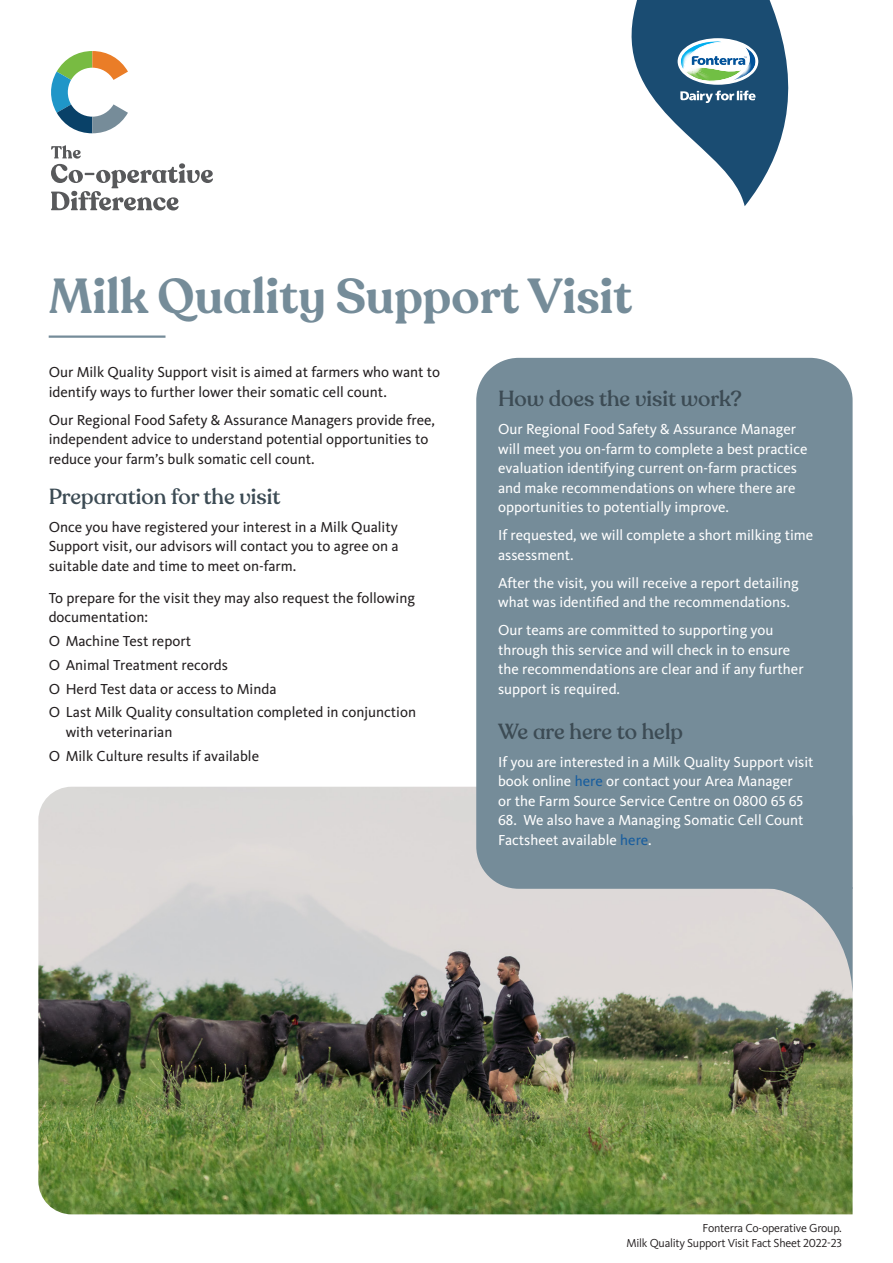
<style>
.page{position:relative;width:893px;height:1263px;background:#fff}
.page>*{position:absolute;margin:0;border:0;box-sizing:border-box;transform-origin:0 0}
.t1{font:600 48.6px "Recoleta Alt";color:#758c99}
.SB__Pull_Quote_-_Gre{font:500 21.6px "Recoleta Alt";color:#3c4b54}
.SB__Case_Study_-_Bod{font:500 21.6px "Recoleta Alt";color:#3c4b54}
.SB__Pull_Quote_-_Gre-2{font:15px/19.5px "Kievit Pro";color:#fff}
.SB__Pull_Quote_-_Gre-3{font:15px/19.5px "Kievit Pro";color:#231f20}
.SB__Case_Study_-_Bod-2{font:15px/19.5px "Kievit Pro";color:#231f20;text-align:justify}
.t2{font:12px/15px "Kievit Pro";letter-spacing:-.02em;color:#231f20;text-align:right}
.s1{color:#175d9e}
</style>
<div class="page">
<hr style="left:49px;top:335px;width:116px;height:3px;background:#758c99">
<img style="left:38px;top:787px;width:815px;height:427px">
<svg style="left:51px;top:51px;width:77px;height:82px"></svg>
<svg style="left:51px;top:145px;width:162px;height:65px"></svg>
<div style="left:476px;top:358px;width:377px;height:531px;background:#758c99"></div>
<svg style="left:758px;top:887px;width:95px;height:111px;background:#c5c6c8"></svg>
<svg style="left:632px;top:0;width:156px;height:206px"></svg>
<p class="t1" style="left:49px;top:266px;width:585px">Milk Quality Support Visit</p>
<p class="SB__Pull_Quote_-_Gre-3" style="left:49px;top:362px;width:393px">Our Milk Quality Support visit is aimed at farmers who want to identify ways to further lower their somatic cell count.</p>
<p class="SB__Pull_Quote_-_Gre-3" style="left:49px;top:410px;width:388px">Our Regional Food Safety &amp; Assurance Managers provide free, independent advice to understand potential opportunities to reduce your farm’s bulk somatic cell count.</p>
<p class="SB__Case_Study_-_Bod" style="left:49px;top:483px;width:233px">Preparation for the visit</p>
<p class="SB__Case_Study_-_Bod-2" style="left:49px;top:517px;width:351px">Once you have registered your interest in a Milk Quality Support visit, our advisors will contact you to agree on a suitable date and time to meet on-farm.</p>
<p class="SB__Case_Study_-_Bod-2" style="left:49px;top:588px;width:368px">To prepare for the visit they may also request the following documentation:</p>
<p class="SB__Pull_Quote_-_Gre-3" style="left:49px;top:631px;width:144px">O Machine Test report</p>
<p class="SB__Pull_Quote_-_Gre-3" style="left:49px;top:655px;width:181px">O Animal Treatment records</p>
<p class="SB__Pull_Quote_-_Gre-3" style="left:49px;top:679px;width:229px">O Herd Test data or access to Minda</p>
<p class="SB__Pull_Quote_-_Gre-3" style="left:66px;top:703px;width:352px;text-indent:-17px">O Last Milk Quality consultation completed in conjunction with veterinarian</p>
<p class="SB__Pull_Quote_-_Gre-3" style="left:49px;top:746px;width:212px">O Milk Culture results if available</p>
<p class="SB__Pull_Quote_-_Gre" style="left:498px;top:385px;width:245px">How does the visit work?</p>
<p class="SB__Pull_Quote_-_Gre-2" style="left:498px;top:419px;width:311px">Our Regional Food Safety &amp; Assurance Manager will meet you on-farm to complete a best practice evaluation identifying current on-farm practices and make recommendations on where there are opportunities to potentially improve.</p>
<p class="SB__Pull_Quote_-_Gre-2" style="left:498px;top:525px;width:317px">If requested, we will complete a short milking time assessment.</p>
<p class="SB__Pull_Quote_-_Gre-2" style="left:498px;top:573px;width:302px">After the visit, you will receive a report detailing what was identified and the recommendations.</p>
<p class="SB__Pull_Quote_-_Gre-2" style="left:498px;top:620px;width:307px">Our teams are committed to supporting you through this service and will check in to ensure the recommendations are clear and if any further support is required.</p>
<p class="SB__Pull_Quote_-_Gre" style="left:498px;top:718px;width:186px">We are here to help</p>
<p class="SB__Pull_Quote_-_Gre-2" style="left:498px;top:752px;width:317px">If you are interested in a Milk Quality Support visit book online <span class="s1">here</span> or contact your Area Manager<br>or the Farm Source Service Centre on 0800 65 65</p>
<p class="SB__Pull_Quote_-_Gre-2" style="left:498px;top:810px;width:307px">68. We also have a Managing Somatic Cell Count<br>Factsheet available <span class="s1">here</span>.</p>
<p class="t2" style="left:626px;top:1220px;width:217px">Fonterra Co-operative Group.<br>Milk Quality Support Visit Fact Sheet 2022-23</p>
</div>
